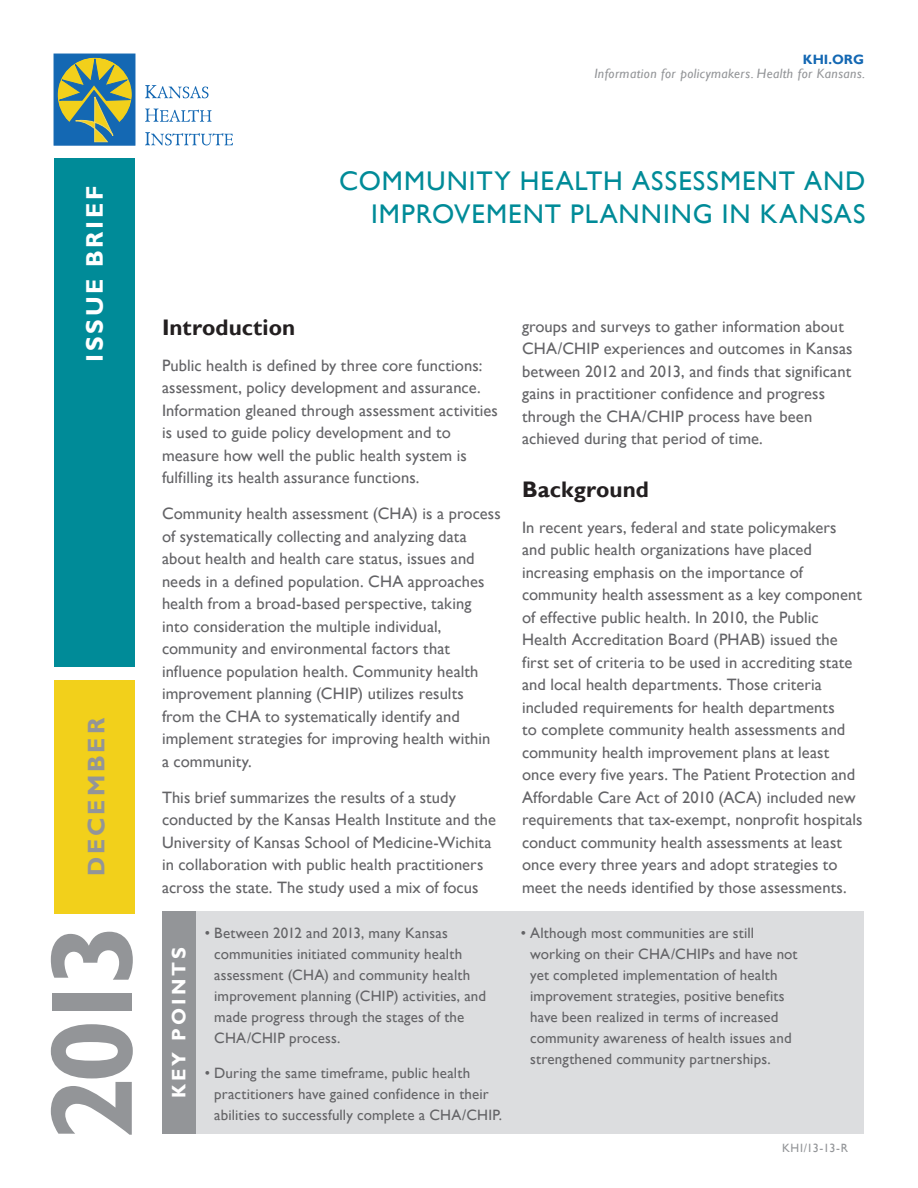
<style>
.page{position:relative;width:918px;height:1188px;background:#fff}
.page>*{position:absolute;margin:0;border:0;box-sizing:border-box;transform-origin:0 0}
.t1{font:700 117.15px "Gill Sans";color:#939598}
.Headline{font:27px/33px "Gill Sans";letter-spacing:.04em;color:#008b98;text-align:right}
.Document_Label{font:700 24px "Gill Sans";letter-spacing:.115em;color:#fff}
.Month{font:700 24px "Gill Sans";letter-spacing:.125em;color:#939598}
.Subhead{font:700 22.5px "Gill Sans";color:#231f20}
.Subhead-2{font:700 19.5px "Gill Sans";letter-spacing:.155em;color:#fff}
.Body_Copy{font:16.5px/22.5px "Gill Sans";letter-spacing:.005em;color:#636366}
.Key_Points{font:15px/21px "Gill Sans";letter-spacing:.01em;color:#636366}
.t2{font:italic 13.5px "Gill Sans";letter-spacing:.03em;color:#939598}
.t3{font:700 13.5px "Gill Sans";color:#1468b3}
.Issue_Number{font:12px "Gill Sans";letter-spacing:.02em;color:#939598}
</style>
<div class="page">
<svg style="left:54px;top:54px;width:81px;height:91px;background:#608c7f"></svg>
<svg style="left:145px;top:85px;width:64px;height:13px"></svg>
<svg style="left:145px;top:109px;width:67px;height:13px"></svg>
<svg style="left:145px;top:132px;width:88px;height:13px"></svg>
<div style="left:54px;top:159px;width:81px;height:508px;background:#008b98"></div>
<div style="left:54px;top:680px;width:81px;height:234px;background:#f2d01b"></div>
<div style="left:191px;top:912px;width:641px;height:222px;background:#dcdddf"></div>
<div style="left:162px;top:912px;width:34px;height:222px;background:#939598"></div>
<div style="left:830px;top:912px;width:34px;height:222px;background:#dcdddf"></div>
<p class="t3" style="left:803px;top:51px;width:63px">KHI.ORG</p>
<p class="t2" style="left:594px;top:65px;width:272px">Information for policymakers. Health for Kansans.</p>
<p class="Document_Label" style="left:80px;top:362px;width:177px;rotate:-90deg">ISSUE BRIEF</p>
<p class="Month" style="left:82px;top:876px;width:159px;rotate:-90deg">DECEMBER</p>
<h1 class="t1" style="left:22px;top:1141px;width:221px;rotate:-90deg">2013</h1>
<p class="Headline" style="left:339px;top:165px;width:528px">COMMUNITY HEALTH ASSESSMENT AND<br>IMPROVEMENT PLANNING IN KANSAS</p>
<p class="Subhead" style="left:162px;top:314px;width:135px">Introduction</p>
<p class="Body_Copy" style="left:162px;top:354px;width:337px">Public health is defined by three core functions: assessment, policy development and assurance.<br>Information gleaned through assessment activities is used to guide policy development and to measure how well the public health system is fulfilling its health assurance functions.</p>
<p class="Body_Copy" style="left:162px;top:503px;width:340px">Community health assessment (CHA) is a process of systematically collecting and analyzing data about health and health care status, issues and needs in a defined population. CHA approaches health from a broad-based perspective, taking into consideration the multiple individual, community and environmental factors that influence population health. Community health improvement planning (CHIP) utilizes results<br>from the CHA to systematically identify and implement strategies for improving health within a community.</p>
<p class="Body_Copy" style="left:162px;top:786px;width:336px">This brief summarizes the results of a study conducted by the Kansas Health Institute and the University of Kansas School of Medicine-Wichita in collaboration with public health practitioners across the state. The study used a mix of focus</p>
<p class="Subhead-2" style="left:167px;top:1098px;width:153px;rotate:-90deg">KEY POINTS</p>
<p class="Key_Points" style="left:214px;top:923px;width:273px;text-indent:-9px">• Between 2012 and 2013, many Kansas communities initiated community health assessment (CHA) and community health improvement planning (CHIP) activities, and made progress through the stages of the CHA/CHIP process.</p>
<p class="Key_Points" style="left:214px;top:1062px;width:289px;text-indent:-9px">• During the same timeframe, public health practitioners have gained confidence in their abilities to successfully complete a CHA/CHIP.</p>
<p class="Body_Copy" style="left:522px;top:315px;width:332px">groups and surveys to gather information about CHA/CHIP experiences and outcomes in Kansas between 2012 and 2013, and finds that significant gains in practitioner confidence and progress through the CHA/CHIP process have been achieved during that period of time.</p>
<p class="Subhead" style="left:522px;top:476px;width:128px">Background</p>
<p class="Body_Copy" style="left:522px;top:516px;width:342px">In recent years, federal and state policymakers and public health organizations have placed increasing emphasis on the importance of community health assessment as a key component of effective public health. In 2010, the Public Health Accreditation Board (PHAB) issued the first set of criteria to be used in accrediting state and local health departments. Those criteria included requirements for health departments<br>to complete community health assessments and community health improvement plans at least once every five years. The Patient Protection and Affordable Care Act of 2010 (ACA) included new requirements that tax-exempt, nonprofit hospitals conduct community health assessments at least once every three years and adopt strategies to meet the needs identified by those assessments.</p>
<p class="Key_Points" style="left:530px;top:923px;width:269px;text-indent:-9px">• Although most communities are still working on their CHA/CHIPs and have not yet completed implementation of health improvement strategies, positive benefits have been realized in terms of increased community awareness of health issues and strengthened community partnerships.</p>
<p class="Issue_Number" style="left:782px;top:1141px;width:68px">KHI/13-13-R</p>
</div>
